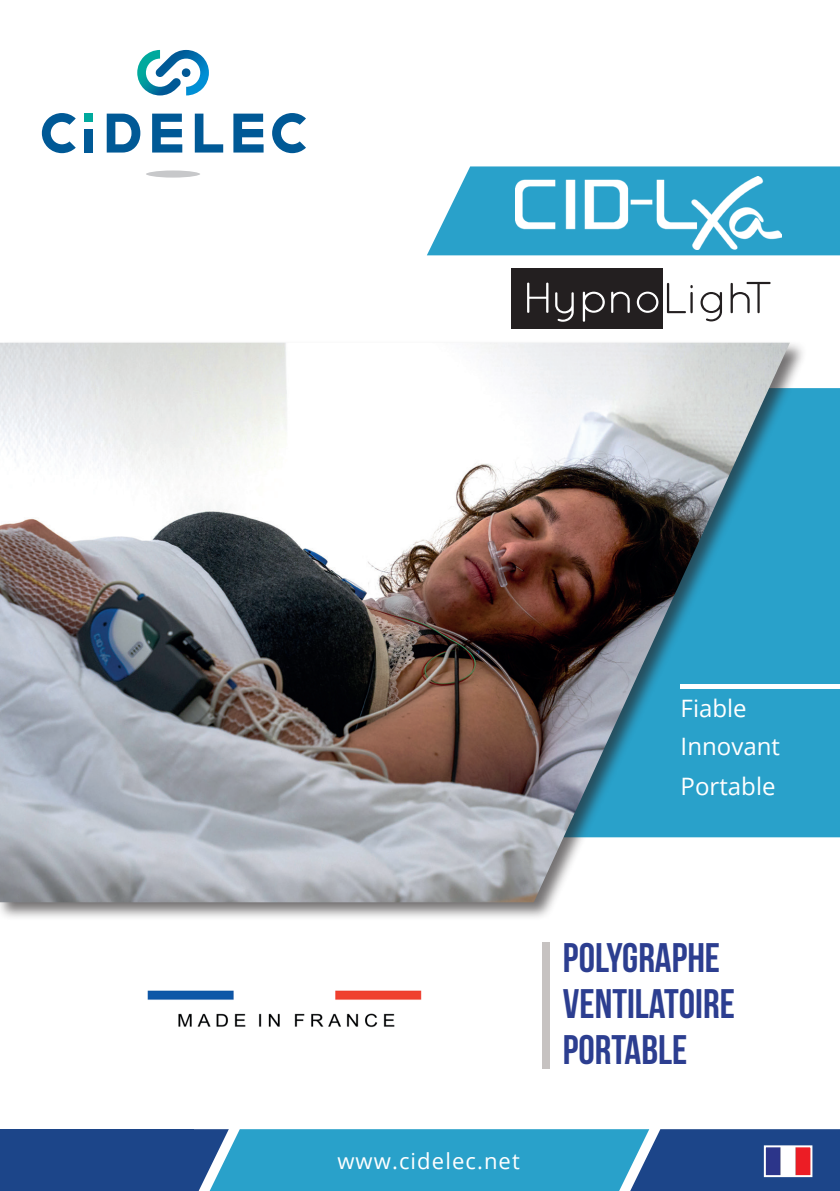
<style>
.page{position:relative;width:840px;height:1191px;background:#fff}
.page>*{position:absolute;margin:0;border:0;box-sizing:border-box;transform-origin:0 0}
.t1{font:700 41.2px/46px "Bebas Neue";color:#2c3e90}
.t2{font:24px/39px "Open Sans";color:#fff}
.t3{font:22px "Calibri";letter-spacing:.05em;color:#fff}
</style>
<div class="page">
<svg style="left:427px;top:166px;width:412px;height:89px"></svg>
<div style="left:807px;top:388px;width:32px;height:449px;background:#29a1ca"></div>
<div style="left:0;top:340px;width:807px;height:581px;background:#231f20;opacity:.63"></div>
<img style="left:0;top:343px;width:789px;height:559px">
<div style="left:542px;top:942px;width:7px;height:126px;background:#c6c2c1"></div>
<svg style="left:1px;top:1129px;width:838px;height:62px"></svg>
<img style="left:515px;top:176px;width:265px;height:74px">
<hr style="left:680px;top:684px;width:159px;height:4px;background:#fff">
<img style="left:147px;top:990px;width:275px;height:38px">
<div style="left:511px;top:268px;width:150px;height:61px;background:#231f20"></div>
<svg style="left:527px;top:282px;width:21px;height:31px"></svg>
<svg style="left:555px;top:292px;width:18px;height:30px"></svg>
<svg style="left:582px;top:292px;width:22px;height:30px"></svg>
<svg style="left:611px;top:292px;width:18px;height:21px"></svg>
<svg style="left:636px;top:292px;width:22px;height:21px"></svg>
<svg style="left:666px;top:283px;width:26px;height:30px"></svg>
<svg style="left:700px;top:292px;width:21px;height:29px"></svg>
<svg style="left:730px;top:282px;width:40px;height:31px"></svg>
<div style="left:146px;top:170px;width:54px;height:8px;background:#c7c8ca;border-radius:50%"></div>
<svg style="left:107px;top:114px;width:33px;height:38px"></svg>
<svg style="left:195px;top:114px;width:28px;height:38px"></svg>
<svg style="left:233px;top:114px;width:30px;height:38px"></svg>
<svg style="left:152px;top:114px;width:30px;height:38px"></svg>
<svg style="left:42px;top:113px;width:34px;height:40px"></svg>
<svg style="left:272px;top:113px;width:34px;height:40px"></svg>
<div style="left:84px;top:114px;width:9px;height:8px;background:#00a99d"></div>
<div style="left:84px;top:129px;width:9px;height:23px;background:#005996"></div>
<svg style="left:137px;top:50px;width:72px;height:45px"></svg>
<p class="t3" style="left:337px;top:1145px;width:166px">www.cidelec.net</p>
<p class="t2" style="left:680px;top:688px;width:101px">Fiable<br>Innovant<br>Portable</p>
<p class="t1" style="left:562px;top:934px;width:173px">POLYGRAPHE<br>VENTILATOIRE<br>PORTABLE</p>
</div>
